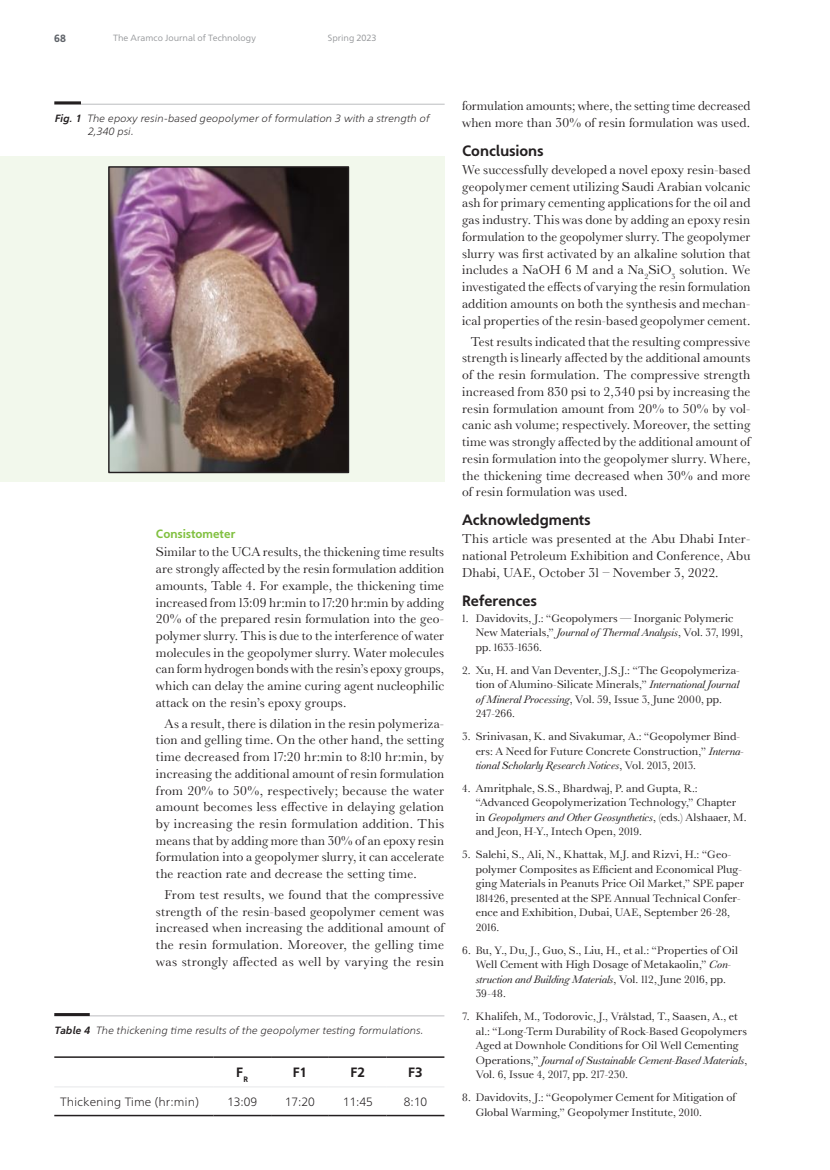
<style>
.page{position:relative;width:830px;height:1170px;background:#fff}
.page>*{position:absolute;margin:0;border:0;box-sizing:border-box;transform-origin:0 0}
.t1{font:italic 19.2px "Arial";color:#231f20}
.t2{font:19.2px "Arial";color:#231f20}
.t3{font:700 19.2px "Arial";color:#231f20}
.Article_Bodycopy_Hea{font:700 15px "Ghawar";color:#231f20}
.Article_MainBodyCopy{font:13.5px/16.6px "Dhahran V1.192";letter-spacing:.01em;color:#231f20;text-align:justify}
.Paragraph_Style_1_no{font:13.5px/16.8px "Dhahran V1.192";letter-spacing:.01em;color:#231f20;text-align:justify}
.Table_Headlines{font:700 13.5px "Ghawar";color:#231f20}
.Table_Bodycopy{font:300 12px "Ghawar";color:#231f20}
.Article_Bodycopy_Sub{font:700 12px "Ghawar";letter-spacing:.01em;color:#81c040}
.Article_References{font:11.25px/14.5px "Dhahran V1.192 Regular Micro";letter-spacing:.005em;color:#231f20}
.Article_Figure_Capti{font:italic 300 10.5px/12.6px "Ghawar";letter-spacing:.005em;color:#231f20}
.t4{font:700 10.5px "Ghawar";color:#5f6369}
.t5{font:9px "Ghawar";color:#939598}
.s1{font-family:"Dhahran Italic V1.192 Regular Micro";font-style:italic}
.s2{font-weight:700}
</style>
<div class="page">
<div style="left:0;top:156px;width:444px;height:326px;background:#f2f8ec"></div>
<img style="left:110px;top:168px;width:237px;height:303px">
<div style="left:108px;top:166px;width:241px;height:307px;border:1px solid #231f20"></div>
<hr style="left:54px;top:104px;width:390px;height:1px;background:#bcbdc0">
<hr style="left:54px;top:101px;width:27px;height:3px;background:#231f20">
<hr style="left:54px;top:1086px;width:159px;height:1px;background:#e6e7e9">
<hr style="left:213px;top:1086px;width:58px;height:1px;background:#e6e7e9">
<hr style="left:271px;top:1086px;width:58px;height:1px;background:#e6e7e9">
<hr style="left:329px;top:1086px;width:57px;height:1px;background:#e6e7e9">
<hr style="left:386px;top:1086px;width:58px;height:1px;background:#e6e7e9">
<hr style="left:54px;top:1056px;width:159px;height:1px;background:#231f20">
<hr style="left:213px;top:1056px;width:58px;height:1px;background:#231f20">
<hr style="left:271px;top:1056px;width:58px;height:1px;background:#231f20">
<hr style="left:329px;top:1056px;width:57px;height:1px;background:#231f20">
<hr style="left:386px;top:1056px;width:58px;height:1px;background:#231f20">
<hr style="left:54px;top:1114px;width:159px;height:2px;background:#231f20">
<hr style="left:213px;top:1114px;width:58px;height:2px;background:#231f20">
<hr style="left:271px;top:1114px;width:58px;height:2px;background:#231f20">
<hr style="left:329px;top:1114px;width:57px;height:2px;background:#231f20">
<hr style="left:386px;top:1114px;width:58px;height:2px;background:#231f20">
<hr style="left:54px;top:1015px;width:390px;height:1px;background:#bcbdc0">
<hr style="left:54px;top:1012px;width:36px;height:3px;background:#231f20">
<p class="t4" style="left:54px;top:32px;width:14px">68</p>
<p class="t5" style="left:113px;top:33px;width:144px">The Aramco Journal of Technology</p>
<p class="t5" style="left:328px;top:33px;width:50px">Spring 2023</p>
<p class="Article_MainBodyCopy" style="left:462px;top:98px;width:289px">formulation amounts; where, the setting time decreased when more than 30% of resin formulation was used.</p>
<p class="Article_Bodycopy_Hea" style="left:462px;top:142px;width:83px">Conclusions</p>
<p class="Paragraph_Style_1_no" style="left:462px;top:161px;width:289px">We successfully developed a novel epoxy resin-based geopolymer cement utilizing Saudi Arabian volcanic ash for primary cementing applications for the oil and gas industry. This was done by adding an epoxy resin formulation to the geopolymer slurry. The geopolymer slurry was first activated by an alkaline solution that includes a NaOH 6 M and a Na<sub>2</sub>SiO<sub>3</sub> solution. We investigated the effects of varying the resin formulation addition amounts on both the synthesis and mechan&shy;ical properties of the resin-based geopolymer cement.</p>
<p class="Article_MainBodyCopy" style="left:462px;top:333px;width:289px;text-indent:9px">Test results indicated that the resulting compressive strength is linearly affected by the additional amounts of the resin formulation. The compressive strength increased from 830 psi to 2,340 psi by increasing the resin formulation amount from 20% to 50% by vol&shy;canic ash volume; respectively. Moreover, the setting time was strongly affected by the additional amount of resin formulation into the geopolymer slurry. Where, the thickening time decreased when 30% and more of resin formulation was used.</p>
<p class="Article_Bodycopy_Hea" style="left:462px;top:511px;width:130px">Acknowledgments</p>
<p class="Paragraph_Style_1_no" style="left:462px;top:530px;width:289px">This article was presented at the Abu Dhabi Inter&shy;national Petroleum Exhibition and Conference, Abu Dhabi, UAE, October 31 – November 3, 2022.</p>
<p class="Article_Bodycopy_Hea" style="left:462px;top:591px;width:76px">References</p>
<p class="Article_References" style="left:475px;top:610px;width:269px;text-indent:-14px">1. Davidovits, J.: “Geopolymers — Inorganic Polymeric<br>New Materials,” <span class="s1">Journal of Thermal Analysis</span>, Vol. 37, 1991, pp. 1633-1656.</p>
<p class="Article_References" style="left:475px;top:662px;width:265px;text-indent:-14px">2. Xu, H. and Van Deventer, J.S.J.: “The Geopolymeriza&shy;tion of Alumino-Silicate Minerals,” <span class="s1">International Journal of Mineral Processing</span>, Vol. 59, Issue 3, June 2000, pp.<br>247-266.</p>
<p class="Article_References" style="left:475px;top:729px;width:269px;text-indent:-14px">3. Srinivasan, K. and Sivakumar, A.: “Geopolymer Bind&shy;ers: A Need for Future Concrete Construction,” <span class="s1">Interna&shy;tional Scholarly Research Notices</span>, Vol. 2013, 2013.</p>
<p class="Article_References" style="left:475px;top:781px;width:272px;text-indent:-14px">4. Amritphale, S.S., Bhardwaj, P. and Gupta, R.: “Advanced Geopolymerization Technology,” Chapter in <span class="s1">Geopolymers and Other Geosynthetics</span>, (eds.) Alshaaer, M. and Jeon, H-Y., Intech Open, 2019.</p>
<p class="Article_References" style="left:475px;top:847px;width:270px;text-indent:-14px">5. Salehi, S., Ali, N., Khattak, M.J. and Rizvi, H.: “Geo&shy;polymer Composites as Efficient and Economical Plug&shy;ging Materials in Peanuts Price Oil Market,” SPE paper 181426, presented at the SPE Annual Technical Confer&shy;ence and Exhibition, Dubai, UAE, September 26-28, 2016.</p>
<p class="Article_References" style="left:475px;top:943px;width:264px;text-indent:-14px">6. Bu, Y., Du, J., Guo, S., Liu, H., et al.: “Properties of Oil Well Cement with High Dosage of Metakaolin,” <span class="s1">Con&shy;struction and Building Materials</span>, Vol. 112, June 2016, pp.<br>39-48.</p>
<p class="Article_References" style="left:475px;top:1009px;width:273px;text-indent:-14px">7. Khalifeh, M., Todorovic, J., Vrålstad, T., Saasen, A., et al.: “Long-Term Durability of Rock-Based Geopolymers Aged at Downhole Conditions for Oil Well Cementing Operations,” <span class="s1">Journal of Sustainable Cement-Based Materials</span>, Vol. 6, Issue 4, 2017, pp. 217-230.</p>
<p class="Article_References" style="left:475px;top:1090px;width:261px;text-indent:-14px">8. Davidovits, J.: “Geopolymer Cement for Mitigation of<br>Global Warming,” Geopolymer Institute, 2010.</p>
<p class="Article_Figure_Capti" style="left:87px;top:113px;width:343px;text-indent:-33px"><span class="s2">Fig. 1</span> The epoxy resin-based geopolymer of formulation 3 with a strength of<br>2,340 psi.</p>
<p class="Article_Bodycopy_Sub" style="left:156px;top:526px;width:81px">Consistometer</p>
<p class="Paragraph_Style_1_no" style="left:156px;top:544px;width:289px">Similar to the UCA results, the thickening time results are strongly affected by the resin formulation addition amounts, Table 4. For example, the thickening time increased from 13:09 hr:min to 17:20 hr:min by adding 20% of the prepared resin formulation into the geo&shy;polymer slurry. This is due to the interference of water molecules in the geopolymer slurry. Water molecules can form hydrogen bonds with the resin’s epoxy groups, which can delay the amine curing agent nucleophilic attack on the resin’s epoxy groups.</p>
<p class="Article_MainBodyCopy" style="left:156px;top:715px;width:289px;text-indent:9px">As a result, there is dilation in the resin polymeriza&shy;tion and gelling time. On the other hand, the setting time decreased from 17:20 hr:min to 8:10 hr:min, by increasing the additional amount of resin formulation from 20% to 50%, respectively; because the water amount becomes less effective in delaying gelation by increasing the resin formulation addition. This means that by adding more than 30% of an epoxy resin formulation into a geopolymer slurry, it can accelerate the reaction rate and decrease the setting time.</p>
<p class="Article_MainBodyCopy" style="left:156px;top:886px;width:289px;text-indent:9px">From test results, we found that the compressive strength of the resin-based geopolymer cement was increased when increasing the additional amount of the resin formulation. Moreover, the gelling time was strongly affected as well by varying the resin</p>
<p class="t3" style="left:315px;top:599px;width:22px">F<sub>R</sub></p>
<p class="t3" style="left:393px;top:599px;width:24px">F1</p>
<p class="t3" style="left:471px;top:599px;width:24px">F2</p>
<p class="t3" style="left:549px;top:599px;width:24px">F3</p>
<p class="t2" style="left:117px;top:621px;width:143px">Thickening Time</p>
<p class="t2" style="left:302px;top:621px;width:50px">13:09</p>
<p class="t2" style="left:380px;top:621px;width:50px">17:20</p>
<p class="t2" style="left:458px;top:621px;width:50px">11:45</p>
<p class="t2" style="left:542px;top:621px;width:39px">8:10</p>
<p class="t1" style="left:107px;top:693px;width:644px"><span class="s2">Table 4</span> The thickening time results of the geopolymer testing formulations.</p>
<p class="Article_Figure_Capti" style="left:54px;top:1024px;width:370px"><span class="s2">Table 4</span> The thickening time results of the geopolymer testing formulations.</p>
<p class="Table_Headlines" style="left:236px;top:1064px;width:13px">F<sub>R</sub></p>
<p class="Table_Headlines" style="left:293px;top:1064px;width:16px">F1</p>
<p class="Table_Headlines" style="left:350px;top:1064px;width:16px">F2</p>
<p class="Table_Headlines" style="left:408px;top:1064px;width:16px">F3</p>
<p class="Table_Bodycopy" style="left:60px;top:1094px;width:140px">Thickening Time (hr:min)</p>
<p class="Table_Bodycopy" style="left:227px;top:1094px;width:32px">13:09</p>
<p class="Table_Bodycopy" style="left:285px;top:1094px;width:32px">17:20</p>
<p class="Table_Bodycopy" style="left:342px;top:1094px;width:32px">11:45</p>
<p class="Table_Bodycopy" style="left:403px;top:1094px;width:25px">8:10</p>
</div>
